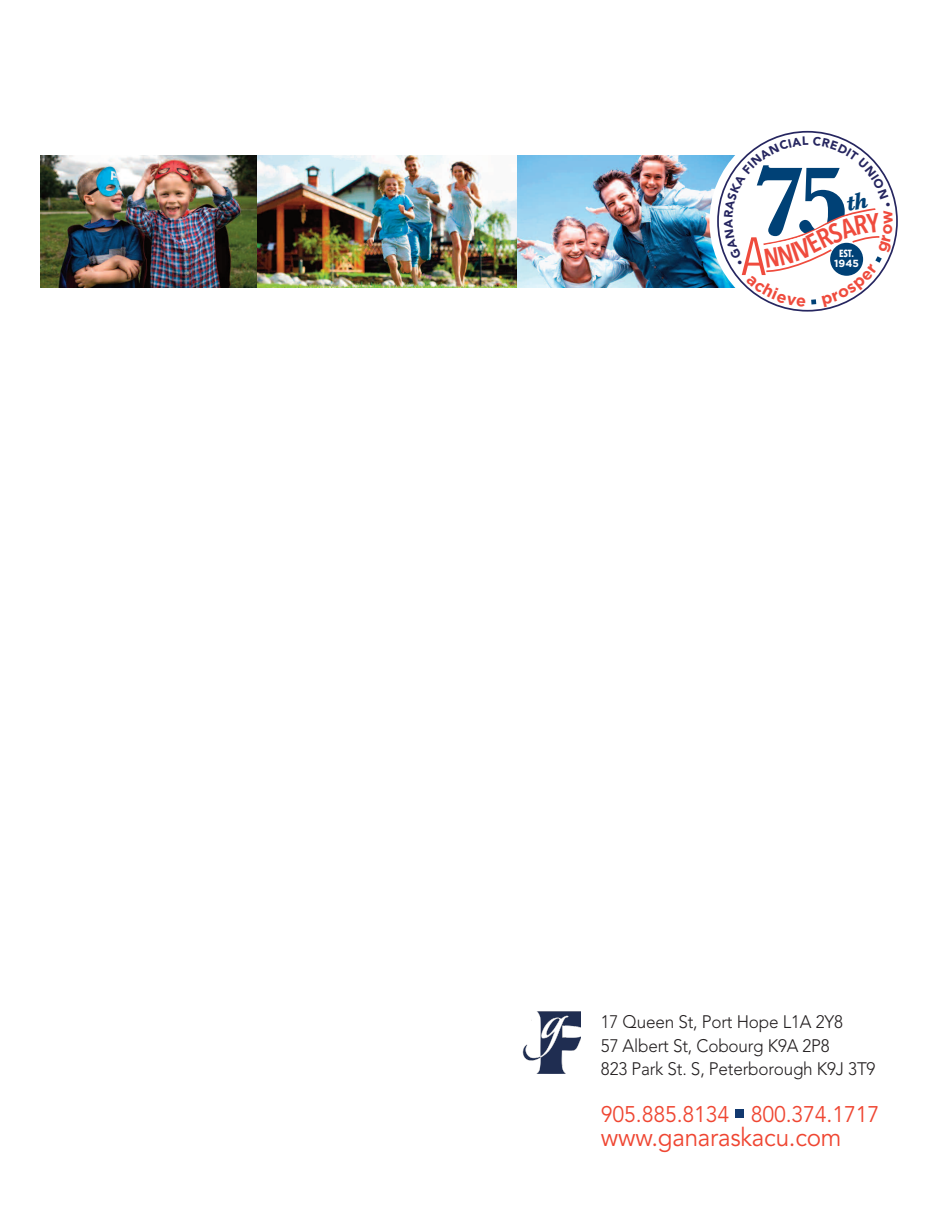
<style>
.page{position:relative;width:945px;height:1215px;background:#fff}
.page>*{position:absolute;margin:0;border:0;box-sizing:border-box;transform-origin:0 0}
.t1{font:700 100.5px "Baskerville";color:#004176}
.t2{font:53.25px "Avenir Next Condensed";color:#ef4b3d}
.t3{font:25.5px "Avenir";letter-spacing:-.01em;color:#ef4632;scale:.95 1}
.t4{font:22.5px "Avenir";letter-spacing:-.01em;color:#ef4632;scale:.95 1}
.t5{font:300 18px/23.4px "Avenir";letter-spacing:-.01em;color:#231f20;scale:.95 1}
.t6{font:700 10.35px "Avenir Next Condensed";color:#fff;scale:.95 1}
.t7{font:700 10.35px "Gotham";color:#fff}
</style>
<div class="page">
<img style="left:516px;top:155px;width:201px;height:133px">
<img style="left:522px;top:1011px;width:59px;height:62px">
<div style="left:736px;top:1110px;width:8px;height:8px;background:#12396f"></div>
<div style="left:709px;top:123px;width:196px;height:196px;background:#fff;border-radius:50%"></div>
<img style="left:41px;top:155px;width:217px;height:133px">
<img style="left:258px;top:155px;width:258px;height:133px">
<svg style="left:717px;top:131px;width:181px;height:181px"></svg>
<h1 class="t1" style="left:752px;top:141px;width:100px">75</h1>
<h2 class="t2" style="left:741px;top:211px;width:26px">A</h2>
<p class="t6" style="left:839px;top:247px;width:17px">EST.</p>
<p class="t7" style="left:834px;top:258px;width:26px">1945</p>
<p class="t5" style="left:601px;top:1010px;width:291px">17 Queen St, Port Hope L1A 2Y8<br>57 Albert St, Cobourg K9A 2P8<br>823 Park St. S, Peterborough K9J 3T9</p>
<p class="t4" style="left:601px;top:1101px;width:294px">905.885.8134 800.374.1717</p>
<h3 class="t3" style="left:601px;top:1122px;width:255px">www.ganaraskacu.com</h3>
</div>
